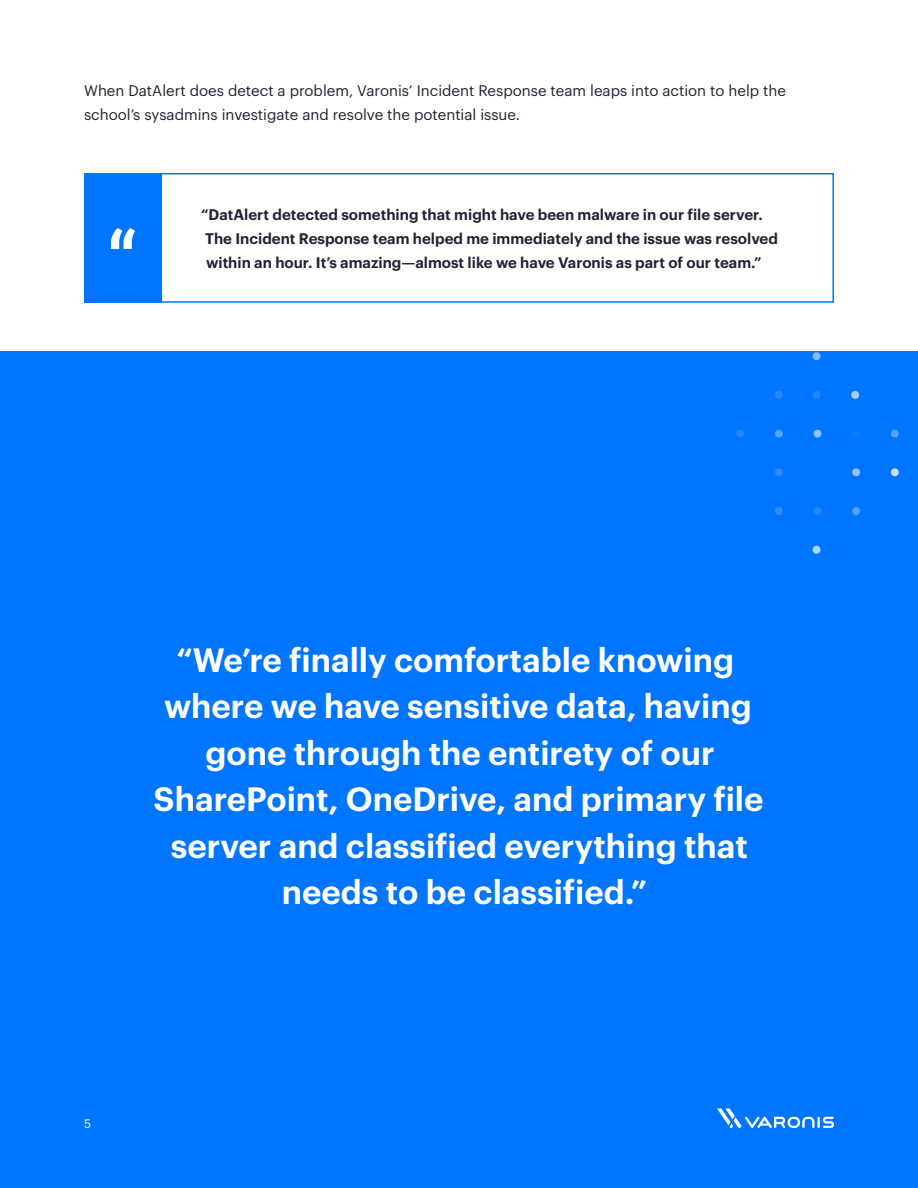
<style>
.page{position:relative;width:918px;height:1188px;background:#fff}
.page>*{position:absolute;margin:0;border:0;box-sizing:border-box;transform-origin:0 0}
.t1{font:600 33px/46.5px "Graphik LC";color:#fff;text-align:center}
.t2{font:600 15px/24px "Graphik LC";color:#212234}
.t3{font:15px/24px "Graphik LC";color:#212234}
.t4{font:12px "Graphik LC";color:#fff}
</style>
<div class="page">
<div style="left:0;top:351px;width:918px;height:837px;background:#0075ff"></div>
<img style="left:736px;top:352px;width:163px;height:202px">
<div style="left:84px;top:173px;width:750px;height:130px;border:2px solid #0075ff"></div>
<div style="left:84px;top:173px;width:78px;height:130px;background:#0075ff"></div>
<svg style="left:111px;top:228px;width:24px;height:21px"></svg>
<svg style="left:717px;top:1108px;width:117px;height:20px"></svg>
<p class="t3" style="left:84px;top:78px;width:704px">When DatAlert does detect a problem, Varonis’ Incident Response team leaps into action to help the school’s sysadmins investigate and resolve the potential issue.</p>
<p class="t2" style="left:201px;top:201px;width:578px">“DatAlert detected something that might have been malware in our file server.<br>The Incident Response team helped me immediately and the issue was resolved within an hour. It’s amazing—almost like we have Varonis as part of our team.”</p>
<h1 class="t1" style="left:154px;top:634px;width:611px">“We’re finally comfortable knowing where we have sensitive data, having gone through the entirety of our SharePoint, OneDrive, and primary file server and classified everything that needs to be classified.”</h1>
<p class="t4" style="left:84px;top:1115px;width:9px">5</p>
</div>
